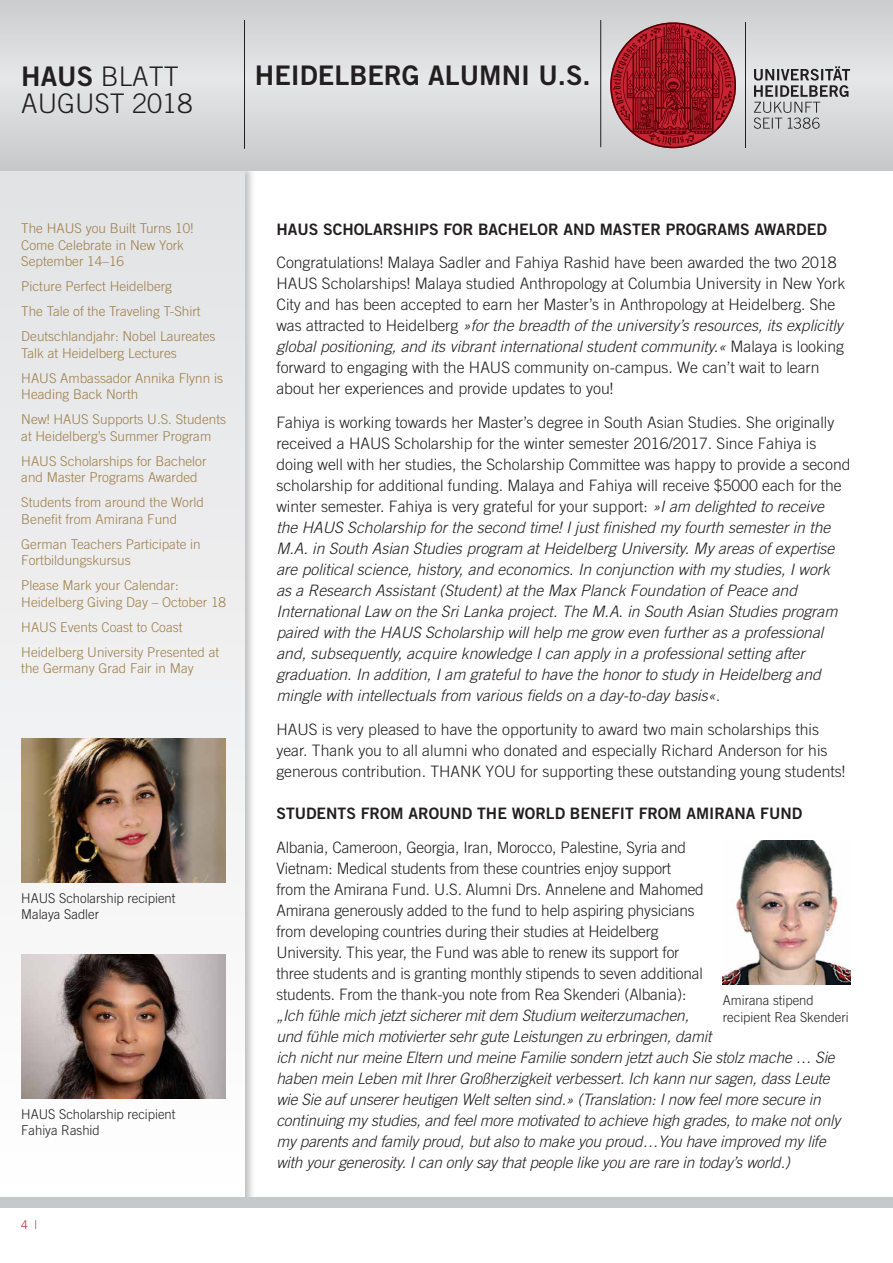
<style>
.page{position:relative;width:893px;height:1263px;background:#fff}
.page>*{position:absolute;margin:0;border:0;box-sizing:border-box;transform-origin:0 0}
.t1{font:27px "Trade Gothic LT Std Bd 2";color:#231f20}
.t2{font:300 27px/27px "Trade Gothic LT Std";color:#231f20}
.t3{font:italic 300 15.75px/21px "Trade Gothic LT Std";color:#231f20}
.t4{font:300 15.75px/21px "Trade Gothic LT Std";color:#231f20}
.t5{font:15.75px "Trade Gothic LT Std Bd 2";color:#231f20}
.t6{font:300 13.5px/16.5px "Trade Gothic LT Std";color:#9f7f4b}
.t7{font:300 13.5px/16.2px "Trade Gothic LT Std";color:#231f20}
.t8{font:300 12px "Trade Gothic LT Std";color:#b72837}
.s1{font-family:"Trade Gothic LT Std Bd 2";font-weight:400}
.s2{font-style:italic}
.s3{font-style:normal}
</style>
<div class="page">
<div style="left:0;top:163px;width:256px;height:1045px;background:#231f20;opacity:.3"></div>
<div style="left:0;top:166px;width:244px;height:1031px;background:linear-gradient(to bottom,#e2e3e5,#fdfdfd)"></div>
<svg style="left:0;top:0;width:893px;height:170px;background:#d6d7d9"></svg>
<hr style="left:244px;top:20px;width:1px;height:129px;background:#231f20">
<hr style="left:600px;top:20px;width:1px;height:127px;background:#231f20">
<div style="left:0;top:1197px;width:893px;height:11px;background:#c7c8ca"></div>
<hr style="left:745px;top:22px;width:1px;height:126px;background:#231f20">
<svg style="left:754px;top:66px;width:96px;height:63px;background:#b3b3b5"></svg>
<svg style="left:610px;top:22px;width:126px;height:126px;background:#a53e48"></svg>
<img style="left:21px;top:738px;width:204px;height:144px">
<img style="left:21px;top:954px;width:204px;height:144px">
<img style="left:723px;top:840px;width:127px;height:144px">
<h1 class="t2" style="left:21px;top:62px;width:173px"><span class="s1">HAUS</span> Blatt august 2018</h1>
<h1 class="t1" style="left:255px;top:59px;width:337px">HEIDELBERG ALUMNI U.S.</h1>
<p class="t6" style="left:21px;top:220px;width:174px;text-indent:65px">you Built Turns 10!<br>Come Celebrate in New York -September 14–16</p>
<p class="t6" style="left:21px;top:273px;width:196px;line-height:25px">Picture Perfect Heidelberg<br>The Tale of the Traveling T-Shirt<br>Deutschlandjahr: Nobel Laureates</p>
<p class="t6" style="left:21px;top:340px;width:157px;line-height:25px">Talk at Heidelberg Lectures<br>HAUS</p>
<p class="t6" style="left:21px;top:220px;width:45px">The HAUS</p>
<p class="t6" style="left:21px;top:369px;width:203px;text-indent:39px">Ambassador Annika Flynn is<br>Heading Back North</p>
<p class="t6" style="left:21px;top:411px;width:52px">New! HAUS</p>
<p class="t6" style="left:21px;top:411px;width:206px;text-indent:71px">Supports U .S. Students at Heidelberg’s Summer Program</p>
<p class="t6" style="left:21px;top:452px;width:19px">HAUS</p>
<p class="t6" style="left:21px;top:452px;width:187px;text-indent:39px">Scholarships for Bachelor and Master Programs Awarded</p>
<p class="t6" style="left:21px;top:494px;width:184px">Students from around the World<br>Benefit from Amirana Fund</p>
<p class="t6" style="left:21px;top:535px;width:181px">German Teachers Participate in<br>Fortbildungskursus</p>
<p class="t6" style="left:21px;top:577px;width:206px">Please Mark your Calendar:<br>Heidelberg Giving Day – October 18</p>
<p class="t6" style="left:21px;top:618px;width:19px">HAUS</p>
<p class="t6" style="left:21px;top:614px;width:199px;line-height:25px;text-align:center">Events Coast to Coast<br>Heidelberg U niversity Presented at</p>
<p class="t6" style="left:21px;top:660px;width:174px">the Germany Grad Fair in May</p>
<p class="t7" style="left:21px;top:890px;width:19px">HAUS</p>
<p class="t7" style="left:21px;top:890px;width:156px;text-indent:38px">Scholarship recipient<br>Malaya Sadler</p>
<p class="t7" style="left:21px;top:1106px;width:19px">HAUS</p>
<p class="t7" style="left:21px;top:1106px;width:156px;text-indent:38px">Scholarship recipient<br>Fahiya Rashid</p>
<p class="t8" style="left:21px;top:1218px;width:18px">4 |</p>
<p class="t5" style="left:276px;top:219px;width:521px">HAUS SCHOLARSHI PS FOR BACHELOR AND MASTER PROGRAMS AWARDED</p>
<p class="t4" style="left:276px;top:252px;width:562px">Congratulations! Malaya Sadler and Fahiya Rashid have been awarded the two 2018<br>HAUS</p>
<p class="t4" style="left:276px;top:273px;width:570px;text-indent:46px">Scholarships! Malaya studied Anthropology at Columbia U niversity in New York City and has been accepted to earn her Master’s in Anthropology at Heidelberg. She was attracted to Heidelberg <span class="s2">»for the breadth of the university’s resources, its explicitly global positioning, and its vibrant international student community.«</span> Malaya is looking forward to engaging with the HAUS</p>
<p class="t4" style="left:276px;top:357px;width:545px;text-indent:238px">community on-campus. We can’t wait to learn about her experiences and provide updates to you!</p>
<p class="t4" style="left:276px;top:412px;width:560px">Fahiya is working towards her Master’s degree in South Asian Studies. She originally received a HAUS</p>
<p class="t3" style="left:276px;top:433px;width:576px;text-indent:118px"><span class="s3">Scholarship for the winter semester 2016/2017. Since Fahiya is doing well with her studies, the Scholarship Committee was happy to provide a second scholarship for additional funding. Malaya and Fahiya will receive $5000 each for the winter semester. Fahiya is very grateful for your support:</span> »I am delighted to receive<br>the HAUS Scholarship for the second time! I just finished my fourth semester in the M.A. in South Asian Studies program at Heidelberg University. My areas of expertise are political science, history, and economics. In conjunction with my studies, I work<br>as a Research Assistant (Student) at the Max Planck Foundation of Peace and International Law on the Sri Lanka project. The M.A. in South Asian Studies program paired with the HAUS Scholarship will help me grow even further as a professional and, subsequently, acquire knowledge I can apply in a professional setting after graduation. In addition, I am grateful to have the honor to study in Heidelberg and mingle with intellectuals from various fields on a day-to-day basis«.</p>
<p class="t4" style="left:276px;top:718px;width:22px">HAUS</p>
<p class="t4" style="left:276px;top:718px;width:570px;text-indent:46px">is very pleased to have the opportunity to award two main scholarships this year. Thank you to all alumni who donated and especially Richard Anderson for his generous contribution. THANK YOU for supporting these outstanding young students!</p>
<p class="t5" style="left:276px;top:804px;width:41px">STUDEN</p>
<p class="t5" style="left:338px;top:804px;width:209px">TS FROM AROUND THE WORLD</p>
<p class="t5" style="left:570px;top:804px;width:11px">BENE</p>
<p class="t5" style="left:611px;top:804px;width:95px">FIT FROM AMIR</p>
<p class="t5" style="left:725px;top:804px;width:67px">ANA FUND</p>
<p class="t4" style="left:276px;top:837px;width:429px">Albania, Cameroon, Georgia, Iran, Morocco, Palestine, Syria and Vietnam: Medical students from these countries enjoy support from the Amirana Fund. U .S. Alumni Drs. Annelene and Mahomed Amirana generously added to the fund to help aspiring physicians from developing countries during their studies at Heidelberg<br>U niversity. This year, the Fund was able to renew its support for three students and is granting monthly stipends to seven additional students. From the thank-you note from Rea Skenderi (Albania):</p>
<p class="t3" style="left:276px;top:1005px;width:565px">„Ich fühle mich jetzt sicherer mit dem Studium weiterzumachen,<br>und fühle mich motivierter sehr gute Leistungen zu erbringen, damit<br>ich nicht nur meine Eltern und meine Familie sondern jetzt auch Sie stolz mache … Sie haben mein Leben mit Ihrer Großherzigkeit verbessert. Ich kann nur sagen, dass Leute wie Sie auf unserer heutigen Welt selten sind.» (Translation: I now feel more secure in continuing my studies, and feel more motivated to achieve high grades, to make not only my parents and family proud, but also to make you proud…You have improved my life with your generosity. I can only say that people like you are rare in today’s world.)</p>
<p class="t7" style="left:723px;top:992px;width:127px">Amirana stipend recipient Rea Skenderi</p>
</div>
